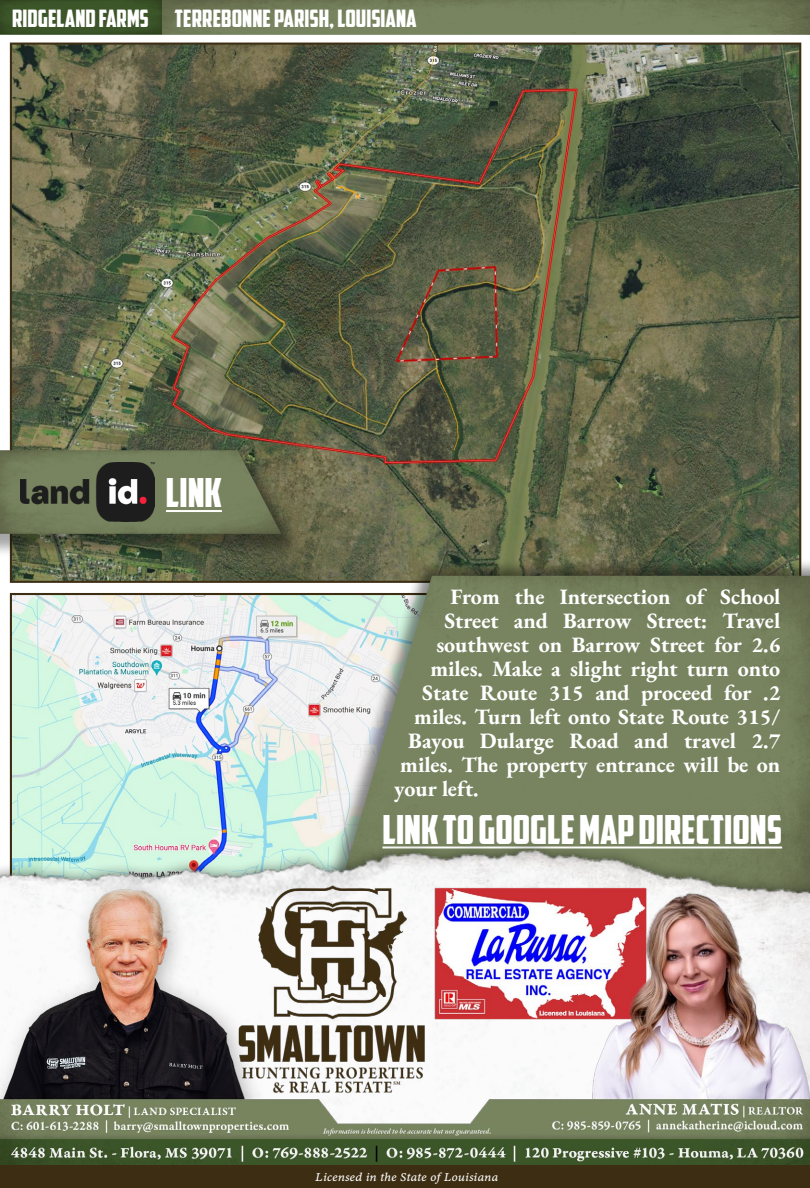
<style>
.page{position:relative;width:810px;height:1188px;background:#fff}
.page>*{position:absolute;margin:0;border:0;box-sizing:border-box;transform-origin:0 0}
.t1{font:40px "American Captain";color:#fff}
.t2{font:24px "American Captain";color:#fff}
.t3{font:22px "EB Garamond";color:#fff}
.t4{font:italic 12px "Minion Variable Concept";color:#fff}
</style>
<div class="page">
<img style="left:162px;top:0;width:648px;height:35px">
<div style="left:0;top:0;width:162px;height:35px;background:#3c5629"></div>
<img style="left:13px;top:46px;width:785px;height:534px">
<img style="left:13px;top:596px;width:300px;height:204px">
<div style="left:0;top:452px;width:304px;height:105px;background:#000;opacity:.35"></div>
<img style="left:0;top:450px;width:281px;height:84px">
<div style="left:313px;top:559px;width:497px;height:372px;background:#000;opacity:.46"></div>
<img style="left:329px;top:576px;width:481px;height:224px">
<hr style="left:166px;top:510px;width:56px;height:2px;background:#fff">
<img style="left:20px;top:463px;width:135px;height:59px">
<img style="left:0;top:800px;width:810px;height:78px">
<img style="left:0;top:878px;width:810px;height:288px">
<div style="left:0;top:1166px;width:810px;height:22px;background:#3d2d12"></div>
<p class="t2" style="left:12px;top:4px;width:406px">RIDGELAND FARMS TERREBONNE PARISH, LOUISIANA</p>
<h1 class="t1" style="left:166px;top:469px;width:57px">LINK</h1>
<p class="t3" style="left:450px;top:583px;width:332px">From the Intersection of School</p>
<p class="t3" style="left:444px;top:607px;width:337px">Street and Barrow Street: Travel</p>
<p class="t3" style="left:436px;top:631px;width:346px">southwest on Barrow Street for 2.6</p>
<p class="t3" style="left:430px;top:655px;width:352px">miles. Make a slight right turn onto</p>
<p class="t3" style="left:422px;top:679px;width:360px">State Route 315 and proceed for .2</p>
<p class="t3" style="left:414px;top:703px;width:367px">miles. Turn left onto State Route 315/</p>
<p class="t3" style="left:408px;top:727px;width:374px">Bayou Dularge Road and travel 2.7</p>
<p class="t3" style="left:400px;top:751px;width:382px">miles. The property entrance will be on</p>
<p class="t3" style="left:394px;top:775px;width:86px">your left.</p>
<h1 class="t1" style="left:383px;top:805px;width:401px">LINK TO GOOGLE MAP DIRECTIONS</h1>
<p class="t4" style="left:315px;top:1169px;width:185px">Licensed in the State of Louisiana</p>
</div>
